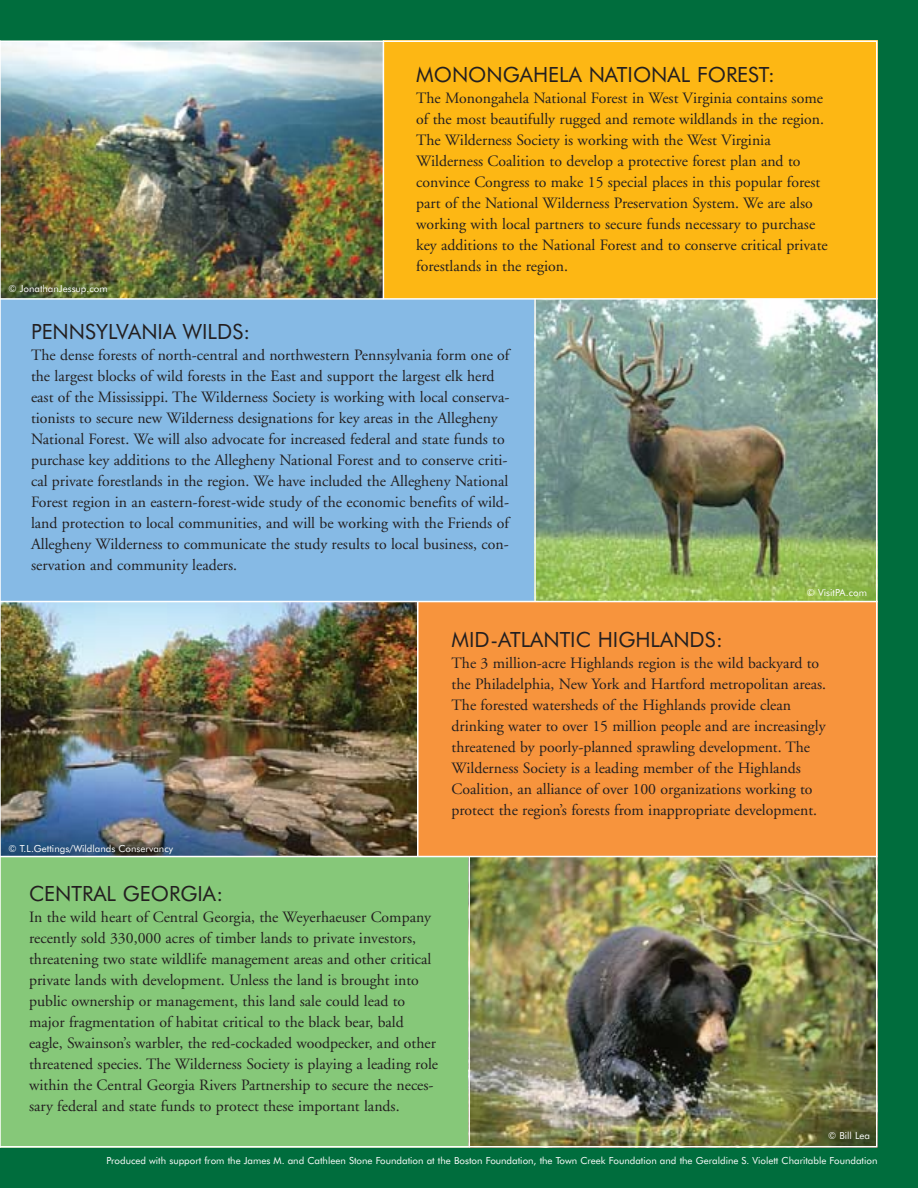
<style>
.page{position:relative;width:918px;height:1188px;background:#006d3d}
.page>*{position:absolute;margin:0;border:0;box-sizing:border-box;transform-origin:0 0}
.t1{font:21px "Futura BT";color:#231f20}
.t2{font:15.75px/21px "Adobe Garamond";color:#231f20}
.t3{font:9.75px "Futura BT";color:#fff}
</style>
<div class="page">
<img style="left:0;top:40px;width:878px;height:1108px">
<hr style="left:468px;top:856px;width:2px;height:292px;background:#fff">
<p class="t3" style="left:8px;top:285px;width:101px">© JonathanJessup.com</p>
<h1 class="t1" style="left:416px;top:66px;width:360px">MONONGAHELA NATIONAL FOREST:</h1>
<p class="t2" style="left:416px;top:89px;width:413px">The Monongahela National Forest in West Virginia contains some of the most beautifully rugged and remote wildlands in the region.<br>The Wilderness Society is working with the West Virginia Wilderness Coalition to develop a protective forest plan and to convince Congress to make 15 special places in this popular forest part of the National Wilderness Preservation System. We are also working with local partners to secure funds necessary to purchase key additions to the National Forest and to conserve critical private forestlands in the region.</p>
<h1 class="t1" style="left:31px;top:323px;width:221px">PENNSYLVANIA WILDS:</h1>
<p class="t2" style="left:31px;top:346px;width:480px">The dense forests of north-central and northwestern Pennsylvania form one of the largest blocks of wild forests in the East and support the largest elk herd east of the Mississippi. The Wilderness Society is working with local conserva&shy;tionists to secure new Wilderness designations for key areas in the Allegheny National Forest. We will also advocate for increased federal and state funds to purchase key additions to the Allegheny National Forest and to conserve criti&shy;cal private forestlands in the region. We have included the Allegheny National Forest region in an eastern-forest-wide study of the economic benefits of wild&shy;land protection to local communities, and will be working with the Friends of Allegheny Wilderness to communicate the study results to local business, con&shy;servation and community leaders.</p>
<p class="t3" style="left:807px;top:589px;width:62px">© VisitPA.com</p>
<p class="t3" style="left:9px;top:844px;width:166px">© T.L.Gettings/Wildlands Conservancy</p>
<h1 class="t1" style="left:29px;top:884px;width:196px">CENTRAL GEORGIA:</h1>
<p class="t2" style="left:29px;top:908px;width:411px">In the wild heart of Central Georgia, the Weyerhaeuser Company recently sold 330,000 acres of timber lands to private investors, threatening two state wildlife management areas and other critical private lands with development. Unless the land is brought into public ownership or management, this land sale could lead to major fragmentation of habitat critical to the black bear, bald eagle, Swainson’s warbler, the red-cockaded woodpecker, and other threatened species. The Wilderness Society is playing a leading role within the Central Georgia Rivers Partnership to secure the neces&shy;sary federal and state funds to protect these important lands.</p>
<h1 class="t1" style="left:452px;top:631px;width:273px">MID-ATLANTIC HIGHLANDS:</h1>
<p class="t2" style="left:452px;top:654px;width:376px">The 3 million-acre Highlands region is the wild backyard to the Philadelphia, New York and Hartford metropolitan areas.<br>The forested watersheds of the Highlands provide clean drinking water to over 15 million people and are increasingly threatened by poorly-planned sprawling development. The Wilderness Society is a leading member of the Highlands Coalition, an alliance of over 100 organizations working to protect the region’s forests from inappropriate development.</p>
<p class="t3" style="left:828px;top:1131px;width:43px">© Bill Lea</p>
<p class="t3" style="left:106px;top:1156px;width:773px">Produced with support from the James M. and Cathleen Stone Foundation at the Boston Foundation, the Town Creek Foundation and the Geraldine S. Violett Charitable Foundation</p>
</div>
